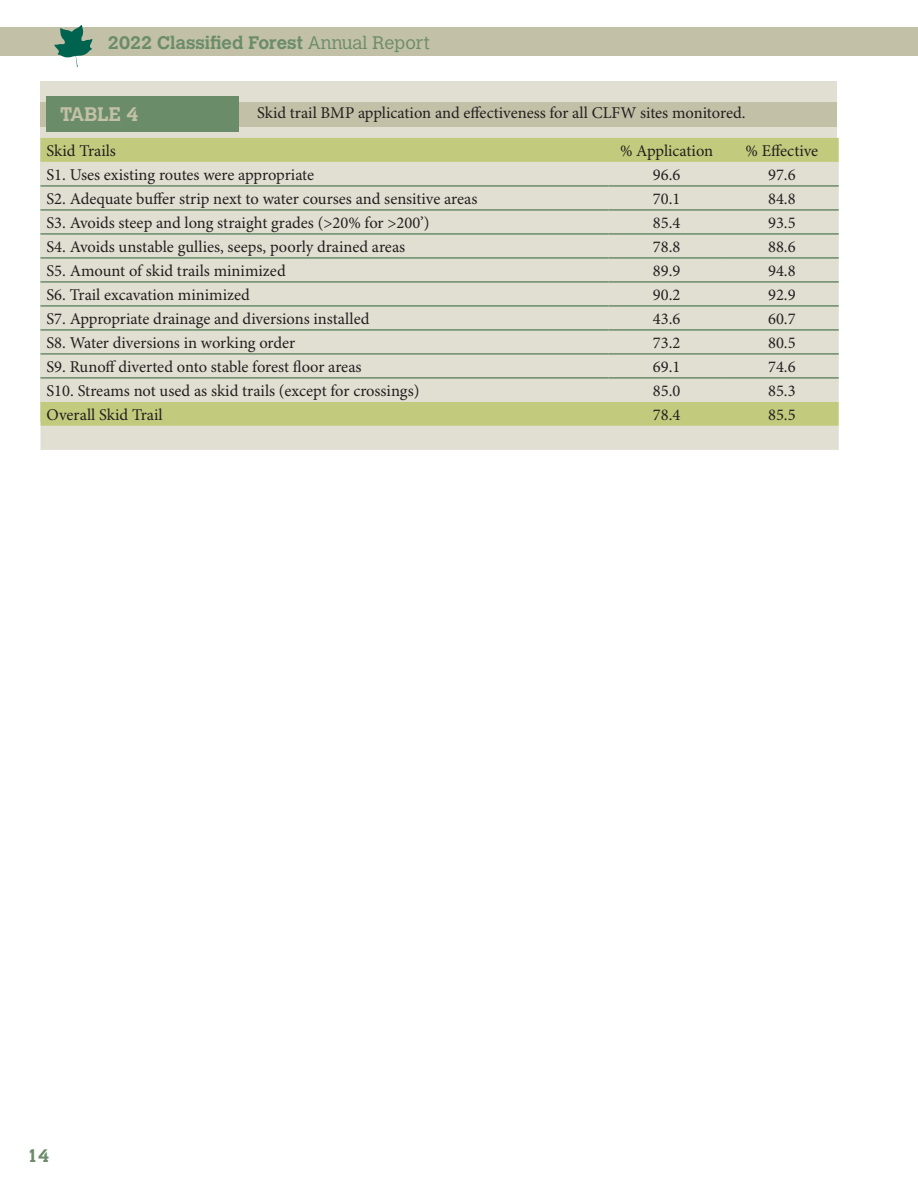
<style>
.page{position:relative;width:918px;height:1188px;background:#fff}
.page>*{position:absolute;margin:0;border:0;box-sizing:border-box;transform-origin:0 0}
.t1{font:700 19.5px "Calvert MT Std";color:#c2c0a6}
.t2{font:700 18px "Calvert MT Std";color:#6a8c69}
.Body{font:16.5px "Minion Pro";color:#231f20}
.s1{font-weight:300}
</style>
<div class="page">
<div style="left:0;top:28px;width:918px;height:28px;background:#c2c0a6"></div>
<svg style="left:54px;top:25px;width:39px;height:42px"></svg>
<div style="left:40px;top:81px;width:797px;height:340px;background:#e0dfd2"></div>
<div style="left:40px;top:102px;width:797px;height:24px;background:#c2c0a6"></div>
<div style="left:47px;top:96px;width:192px;height:36px;background:#6a8c69"></div>
<div style="left:40px;top:138px;width:799px;height:24px;background:#c2cb7d"></div>
<svg style="left:40px;top:162px;width:799px;height:288px"></svg>
<hr style="left:40px;top:185px;width:568px;height:2px;background:#6a8c69">
<hr style="left:608px;top:185px;width:117px;height:2px;background:#6a8c69">
<hr style="left:725px;top:185px;width:114px;height:2px;background:#6a8c69">
<hr style="left:40px;top:209px;width:568px;height:2px;background:#6a8c69">
<hr style="left:608px;top:209px;width:117px;height:2px;background:#6a8c69">
<hr style="left:725px;top:209px;width:114px;height:2px;background:#6a8c69">
<hr style="left:40px;top:233px;width:568px;height:2px;background:#6a8c69">
<hr style="left:608px;top:233px;width:117px;height:2px;background:#6a8c69">
<hr style="left:725px;top:233px;width:114px;height:2px;background:#6a8c69">
<hr style="left:40px;top:257px;width:568px;height:2px;background:#6a8c69">
<hr style="left:608px;top:257px;width:117px;height:2px;background:#6a8c69">
<hr style="left:725px;top:257px;width:114px;height:2px;background:#6a8c69">
<hr style="left:40px;top:281px;width:568px;height:2px;background:#6a8c69">
<hr style="left:608px;top:281px;width:117px;height:2px;background:#6a8c69">
<hr style="left:725px;top:281px;width:114px;height:2px;background:#6a8c69">
<hr style="left:40px;top:305px;width:568px;height:2px;background:#6a8c69">
<hr style="left:608px;top:305px;width:117px;height:2px;background:#6a8c69">
<hr style="left:725px;top:305px;width:114px;height:2px;background:#6a8c69">
<hr style="left:40px;top:329px;width:568px;height:2px;background:#6a8c69">
<hr style="left:608px;top:329px;width:117px;height:2px;background:#6a8c69">
<hr style="left:725px;top:329px;width:114px;height:2px;background:#6a8c69">
<hr style="left:40px;top:353px;width:568px;height:2px;background:#6a8c69">
<hr style="left:608px;top:353px;width:117px;height:2px;background:#6a8c69">
<hr style="left:725px;top:353px;width:114px;height:2px;background:#6a8c69">
<hr style="left:40px;top:377px;width:568px;height:2px;background:#6a8c69">
<hr style="left:608px;top:377px;width:117px;height:2px;background:#6a8c69">
<hr style="left:725px;top:377px;width:114px;height:2px;background:#6a8c69">
<p class="t2" style="left:108px;top:31px;width:323px">2022 Classified Forest <span class="s1">Annual Report</span></p>
<p class="Body" style="left:257px;top:103px;width:490px">Skid trail BMP application and effectiveness for all CLFW sites monitored.</p>
<p class="t1" style="left:60px;top:102px;width:80px">TABLE 4</p>
<p class="Body" style="left:46px;top:141px;width:71px">Skid Trails</p>
<p class="Body" style="left:620px;top:141px;width:95px">% Application</p>
<p class="Body" style="left:745px;top:141px;width:74px">% Effective</p>
<p class="Body" style="left:46px;top:165px;width:269px">S1. Uses existing routes were appropriate</p>
<p class="Body" style="left:653px;top:165px;width:29px">96.6</p>
<p class="Body" style="left:768px;top:165px;width:29px">97.6</p>
<p class="Body" style="left:46px;top:189px;width:433px">S2. Adequate buffer strip next to water courses and sensitive areas</p>
<p class="Body" style="left:653px;top:189px;width:29px">70.1</p>
<p class="Body" style="left:768px;top:189px;width:29px">84.8</p>
<p class="Body" style="left:46px;top:213px;width:385px">S3. Avoids steep and long straight grades (&gt;20% for &gt;200’)</p>
<p class="Body" style="left:653px;top:213px;width:29px">85.4</p>
<p class="Body" style="left:768px;top:213px;width:29px">93.5</p>
<p class="Body" style="left:46px;top:237px;width:360px">S4. Avoids unstable gullies, seeps, poorly drained areas</p>
<p class="Body" style="left:653px;top:237px;width:29px">78.8</p>
<p class="Body" style="left:768px;top:237px;width:29px">88.6</p>
<p class="Body" style="left:46px;top:261px;width:241px">S5. Amount of skid trails minimized</p>
<p class="Body" style="left:653px;top:261px;width:29px">89.9</p>
<p class="Body" style="left:768px;top:261px;width:29px">94.8</p>
<p class="Body" style="left:46px;top:285px;width:205px">S6. Trail excavation minimized</p>
<p class="Body" style="left:653px;top:285px;width:29px">90.2</p>
<p class="Body" style="left:768px;top:285px;width:29px">92.9</p>
<p class="Body" style="left:46px;top:309px;width:324px">S7. Appropriate drainage and diversions installed</p>
<p class="Body" style="left:653px;top:309px;width:29px">43.6</p>
<p class="Body" style="left:768px;top:309px;width:29px">60.7</p>
<p class="Body" style="left:46px;top:333px;width:250px">S8. Water diversions in working order</p>
<p class="Body" style="left:653px;top:333px;width:29px">73.2</p>
<p class="Body" style="left:768px;top:333px;width:29px">80.5</p>
<p class="Body" style="left:46px;top:357px;width:317px">S9. Runoff diverted onto stable forest floor areas</p>
<p class="Body" style="left:653px;top:357px;width:29px">69.1</p>
<p class="Body" style="left:768px;top:357px;width:29px">74.6</p>
<p class="Body" style="left:46px;top:381px;width:374px">S10. Streams not used as skid trails (except for crossings)</p>
<p class="Body" style="left:653px;top:381px;width:29px">85.0</p>
<p class="Body" style="left:768px;top:381px;width:29px">85.3</p>
<p class="Body" style="left:46px;top:405px;width:118px">Overall Skid Trail</p>
<p class="Body" style="left:653px;top:405px;width:29px">78.4</p>
<p class="Body" style="left:768px;top:405px;width:29px">85.5</p>
<p class="t2" style="left:27px;top:1144px;width:24px">14</p>
</div>
